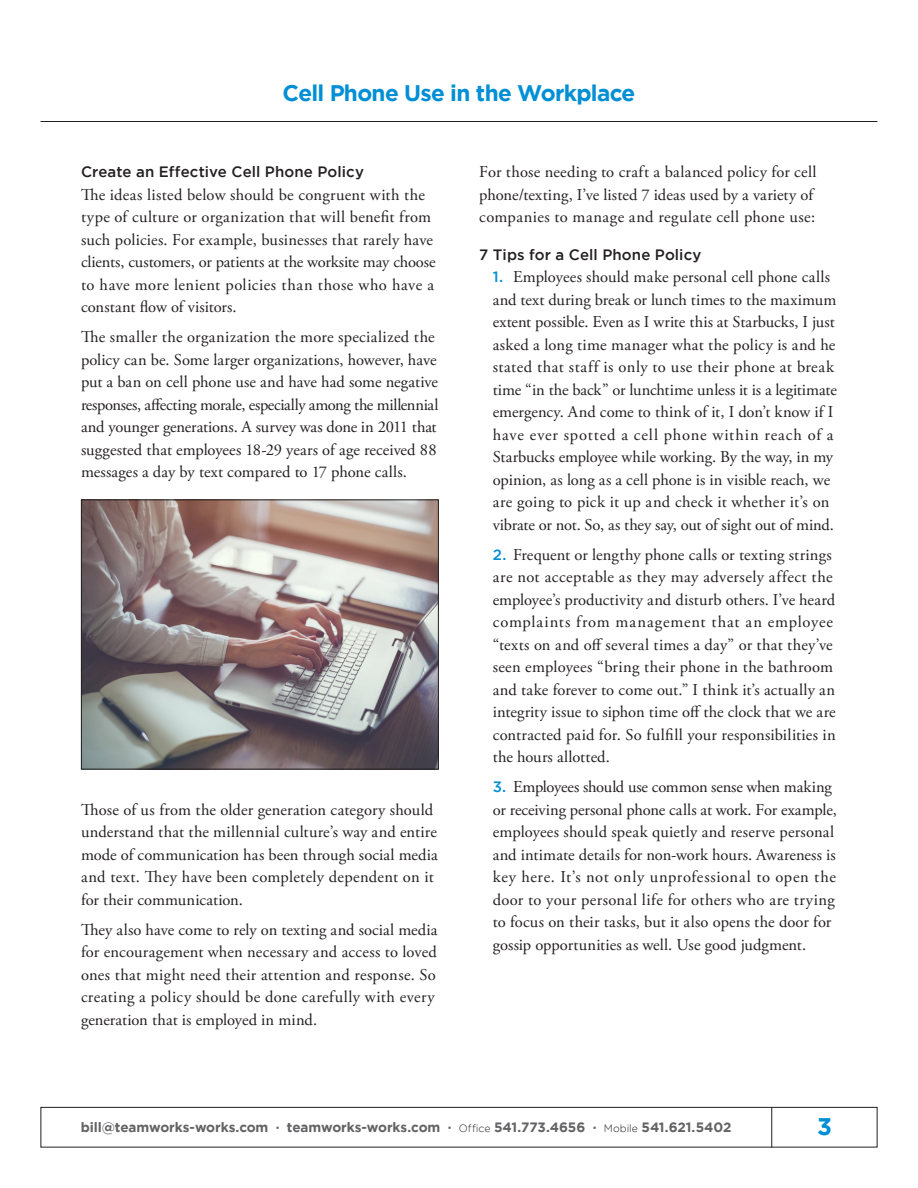
<style>
.page{position:relative;width:918px;height:1188px;background:#fff}
.page>*{position:absolute;margin:0;border:0;box-sizing:border-box;transform-origin:0 0}
.t1{font:700 24px "Gotham";color:#008fd5}
.t2{font:700 22.5px "Gotham";letter-spacing:-.03em;color:#008fd5}
.body_copy{font:16.5px/22.5px "Adobe Garamond Pro";letter-spacing:.01em;color:#231f20}
.subhead{font:500 15px "Gotham";letter-spacing:.005em;color:#231f20}
.t3{font:700 13.5px "Gotham";letter-spacing:-.01em;color:#636366}
.s1{font-family:"Gotham";font-weight:500;font-size:15px;color:#008fd5}
.s2{font-weight:300;font-size:10.5px;color:#231f20}
</style>
<div class="page">
<div style="left:40px;top:1107px;width:838px;height:41px;border:1px solid #231f20"></div>
<hr style="left:771px;top:1107px;width:1px;height:41px;background:#231f20">
<hr style="left:40px;top:121px;width:838px;height:1px;background:#231f20">
<img style="left:83px;top:502px;width:354px;height:266px">
<div style="left:81px;top:500px;width:358px;height:270px;border:1px solid #231f20"></div>
<h2 class="t2" style="left:283px;top:80px;width:354px">Cell Phone Use in the Workplace</h2>
<p class="subhead" style="left:81px;top:163px;width:284px">Create an Effective Cell Phone Policy</p>
<p class="body_copy" style="left:81px;top:184px;width:356px">The ideas listed below should be congruent with the type of culture or organization that will benefit from such policies. For example, businesses that rarely have clients, customers, or patients at the worksite may choose to have more lenient policies than those who have a constant flow of visitors.</p>
<p class="body_copy" style="left:81px;top:326px;width:359px">The smaller the organization the more specialized the policy can be. Some larger organizations, however, have put a ban on cell phone use and have had some negative responses, affecting morale, especially among the millennial and younger generations. A survey was done in 2011 that suggested that employees 18-29 years of age received 88 messages a day by text compared to 17 phone calls.</p>
<p class="body_copy" style="left:81px;top:799px;width:358px">Those of us from the older generation category should understand that the millennial culture’s way and entire mode of communication has been through social media and text. They have been completely dependent on it for their communication.</p>
<p class="body_copy" style="left:81px;top:919px;width:358px">They also have come to rely on texting and social media for encouragement when necessary and access to loved ones that might need their attention and response. So creating a policy should be done carefully with every generation that is employed in mind.</p>
<p class="body_copy" style="left:479px;top:161px;width:339px">For those needing to craft a balanced policy for cell phone/texting, I’ve listed 7 ideas used by a variety of companies to manage and regulate cell phone use:</p>
<p class="subhead" style="left:479px;top:246px;width:224px">7 Tips for a Cell Phone Policy</p>
<p class="body_copy" style="left:493px;top:266px;width:346px"><span class="s1">1.</span> Employees should make personal cell phone calls and text during break or lunch times to the maximum extent possible. Even as I write this at Starbucks, I just asked a long time manager what the policy is and he stated that staff is only to use their phone at break time “in the back” or lunchtime unless it is a legitimate emergency. And come to think of it, I don’t know if I have ever spotted a cell phone within reach of a Starbucks employee while working. By the way, in my opinion, as long as a cell phone is in visible reach, we are going to pick it up and check it whether it’s on vibrate or not. So, as they say, out of sight out of mind.</p>
<p class="body_copy" style="left:493px;top:544px;width:345px"><span class="s1">2.</span> Frequent or lengthy phone calls or texting strings are not acceptable as they may adversely affect the employee’s productivity and disturb others. I’ve heard complaints from management that an employee “texts on and off several times a day” or that they’ve seen employees “bring their phone in the bathroom and take forever to come out.” I think it’s actually an integrity issue to siphon time off the clock that we are contracted paid for. So fulfill your responsibilities in the hours allotted.</p>
<p class="body_copy" style="left:493px;top:776px;width:346px"><span class="s1">3.</span> Employees should use common sense when making or receiving personal phone calls at work. For example, employees should speak quietly and reserve personal and intimate details for non-work hours. Awareness is key here. It’s not only unprofessional to open the door to your personal life for others who are trying to focus on their tasks, but it also opens the door for gossip opportunities as well. Use good judgment.</p>
<p class="t3" style="left:81px;top:1120px;width:652px">bill@teamworks-works.com · teamworks-works.com · <span class="s2">Office</span> 541.773.4656 · <span class="s2">Mobile</span> 541.621.5402</p>
<h1 class="t1" style="left:817px;top:1112px;width:16px">3</h1>
</div>
